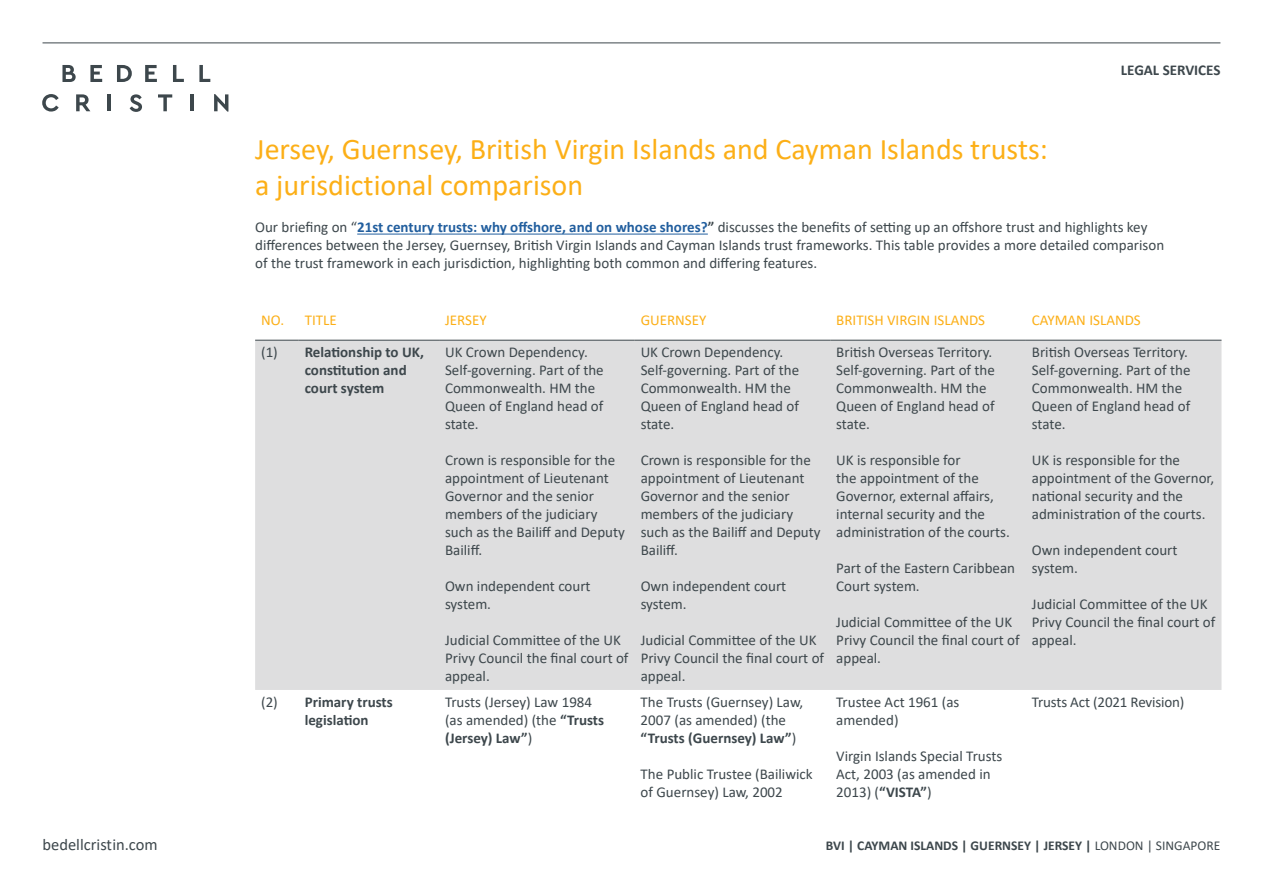
<style>
.page{position:relative;width:1263px;height:893px;background:#fff}
.page>*{position:absolute;margin:0;border:0;box-sizing:border-box;transform-origin:0 0}
.t1{font:30px/36px "Calibri";color:#fcaf17}
.t2{font:16.5px "Calibri";color:#3d474c}
.t3{font:15px/18px "Calibri";color:#3d474c}
.t4{font:700 15px/18px "Calibri";color:#3d474c}
.t5{font:15px "Calibri";color:#fcaf17}
.t6{font:700 13.5px "Calibri";color:#3d474c}
.s1{font-weight:700;color:#215e9e}
.s2{font-weight:700}
.s3{font-weight:400}
</style>
<div class="page">
<hr style="left:43px;top:43px;width:1177px;height:1px;background:#3d474c">
<svg style="left:42px;top:94px;width:17px;height:18px"></svg>
<svg style="left:76px;top:94px;width:14px;height:17px"></svg>
<hr style="left:108px;top:94px;width:3px;height:17px;background:#3d474c">
<svg style="left:130px;top:94px;width:12px;height:18px"></svg>
<svg style="left:158px;top:94px;width:14px;height:17px"></svg>
<hr style="left:191px;top:94px;width:3px;height:17px;background:#3d474c">
<svg style="left:214px;top:94px;width:14px;height:18px"></svg>
<svg style="left:62px;top:65px;width:14px;height:17px"></svg>
<svg style="left:90px;top:65px;width:12px;height:17px"></svg>
<svg style="left:117px;top:65px;width:15px;height:17px"></svg>
<svg style="left:145px;top:65px;width:12px;height:17px"></svg>
<svg style="left:173px;top:65px;width:11px;height:17px"></svg>
<svg style="left:199px;top:65px;width:11px;height:17px"></svg>
<div style="left:255px;top:341px;width:966px;height:349px;background:#dededf"></div>
<hr style="left:255px;top:340px;width:44px;height:1px;background:#3d474c">
<hr style="left:299px;top:340px;width:140px;height:1px;background:#3d474c">
<hr style="left:439px;top:340px;width:196px;height:1px;background:#3d474c">
<hr style="left:635px;top:340px;width:195px;height:1px;background:#3d474c">
<hr style="left:830px;top:340px;width:196px;height:1px;background:#3d474c">
<hr style="left:1026px;top:340px;width:195px;height:1px;background:#3d474c">
<hr style="left:357px;top:234px;width:351px;height:1px;background:#215e9e">
<h1 class="t1" style="left:255px;top:130px;width:794px">Jersey, Guernsey, British Virgin Islands and Cayman Islands trusts: a jurisdictional comparison</h1>
<p class="t4" style="left:1121px;top:61px;width:101px">LEGAL SERVICES</p>
<p class="t3" style="left:255px;top:218px;width:911px">Our briefing on “<span class="s1">21st century trusts: why offshore, and on whose shores?</span><span class="s2">”</span> discusses the benefits of setting up an offshore trust and highlights key differences between the Jersey, Guernsey, British Virgin Islands and Cayman Islands trust frameworks. This table provides a more detailed comparison of the trust framework in each jurisdiction, highlighting both common and differing features.</p>
<p class="t5" style="left:261px;top:309px;width:77px">NO. TITLE</p>
<p class="t5" style="left:445px;top:309px;width:43px">JERSEY</p>
<p class="t5" style="left:641px;top:309px;width:67px">GUERNSEY</p>
<p class="t5" style="left:836px;top:309px;width:150px">BRITISH VIRGIN ISLANDS</p>
<p class="t5" style="left:1032px;top:309px;width:110px">CAYMAN ISLANDS</p>
<p class="t4" style="left:305px;top:343px;width:121px;text-indent:-44px"><span class="s3">(1)</span> Relationship to UK, constitution and court system</p>
<p class="t3" style="left:445px;top:343px;width:160px">UK Crown Dependency.<br>Self-governing. Part of the<br>Commonwealth. HM the<br>Queen of England head of state.</p>
<p class="t3" style="left:445px;top:451px;width:181px">Crown is responsible for the appointment of Lieutenant<br>Governor and the senior members of the judiciary such as the Bailiff and Deputy<br>Bailiff.</p>
<p class="t3" style="left:445px;top:577px;width:147px">Own independent court system.</p>
<p class="t3" style="left:445px;top:631px;width:185px">Judicial Committee of the UK<br>Privy Council the final court of appeal.</p>
<p class="t3" style="left:836px;top:343px;width:160px">British Overseas Territory.<br>Self-governing. Part of the<br>Commonwealth. HM the<br>Queen of England head of state.</p>
<p class="t3" style="left:836px;top:451px;width:175px">UK is responsible for<br>the appointment of the<br>Governor, external affairs, internal security and the administration of the courts.</p>
<p class="t3" style="left:836px;top:559px;width:180px">Part of the Eastern Caribbean<br>Court system.</p>
<p class="t3" style="left:836px;top:613px;width:185px">Judicial Committee of the UK<br>Privy Council the final court of appeal.</p>
<p class="t3" style="left:1032px;top:343px;width:160px">British Overseas Territory.<br>Self-governing. Part of the<br>Commonwealth. HM the<br>Queen of England head of state.</p>
<p class="t3" style="left:1032px;top:451px;width:184px">UK is responsible for the appointment of the Governor, national security and the administration of the courts.</p>
<p class="t3" style="left:1032px;top:541px;width:147px">Own independent court system.</p>
<p class="t3" style="left:1032px;top:595px;width:185px">Judicial Committee of the UK<br>Privy Council the final court of appeal.</p>
<p class="t3" style="left:641px;top:343px;width:160px">UK Crown Dependency.<br>Self-governing. Part of the<br>Commonwealth. HM the<br>Queen of England head of state.</p>
<p class="t3" style="left:641px;top:451px;width:181px">Crown is responsible for the appointment of Lieutenant<br>Governor and the senior members of the judiciary such as the Bailiff and Deputy<br>Bailiff.</p>
<p class="t3" style="left:641px;top:577px;width:147px">Own independent court system.</p>
<p class="t3" style="left:641px;top:631px;width:185px">Judicial Committee of the UK<br>Privy Council the final court of appeal.</p>
<p class="t4" style="left:305px;top:693px;width:90px;text-indent:-44px"><span class="s3">(2)</span> Primary trusts legislation</p>
<p class="t3" style="left:445px;top:693px;width:161px">Trusts (Jersey) Law 1984 (as amended) (the <span class="s2">“Trusts (Jersey) Law”</span>)</p>
<p class="t3" style="left:641px;top:693px;width:164px">The Trusts (Guernsey) Law,<br>2007 (as amended) (the <span class="s2">“Trusts (Guernsey) Law”</span>)</p>
<p class="t3" style="left:641px;top:765px;width:174px">The Public Trustee (Bailiwick of Guernsey) Law, 2002</p>
<p class="t3" style="left:836px;top:693px;width:125px">Trustee Act 1961 (as amended)</p>
<p class="t3" style="left:836px;top:747px;width:168px">Virgin Islands Special Trusts<br>Act, 2003 (as amended in<br>2013) (<span class="s2">“VISTA”</span>)</p>
<p class="t3" style="left:1032px;top:693px;width:154px">Trusts Act (2021 Revision)</p>
<p class="t2" style="left:43px;top:833px;width:117px">bedellcristin.com</p>
<p class="t6" style="left:826px;top:836px;width:396px">BVI | CAYMAN ISLANDS | GUERNSEY | JERSEY | <span class="s3">LONDON | SINGAPORE</span></p>
</div>
